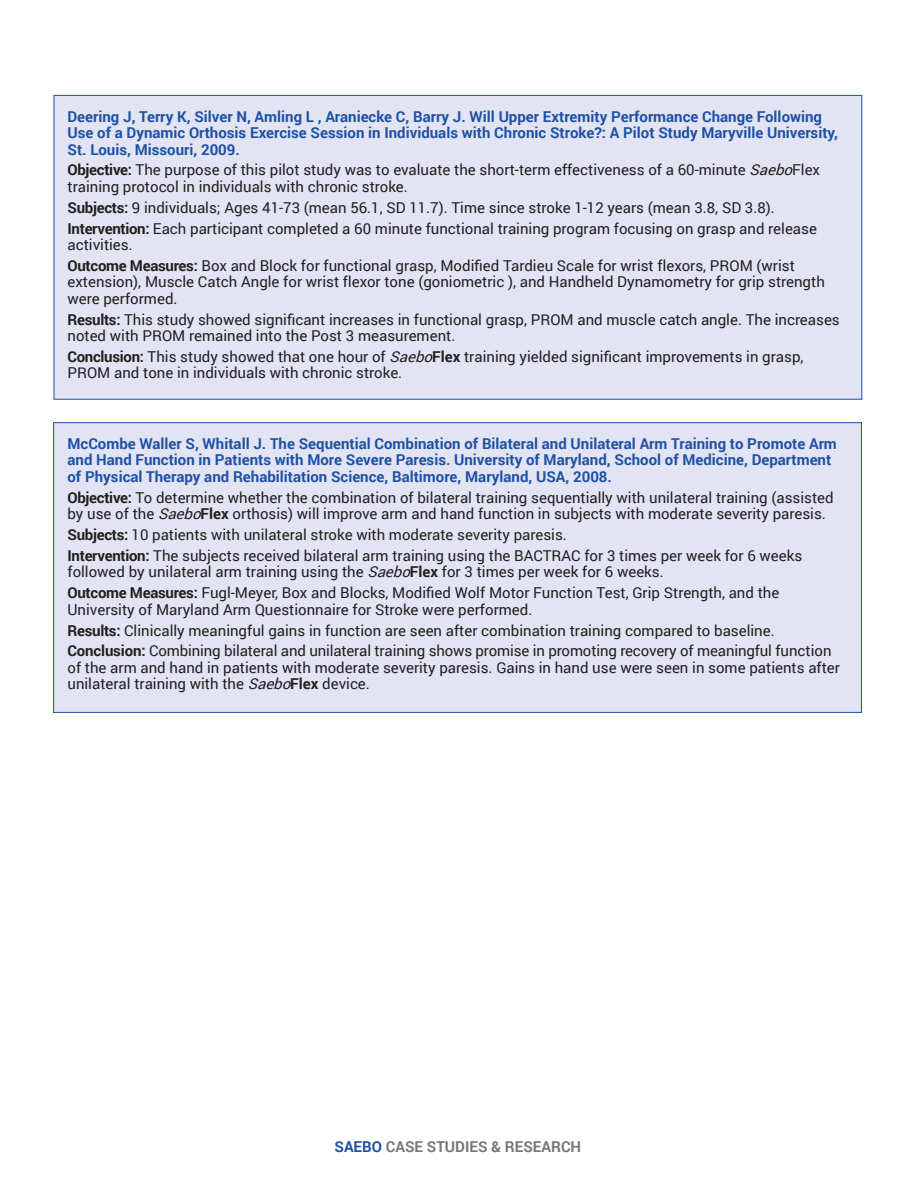
<style>
.page{position:relative;width:918px;height:1188px;background:#fff}
.page>*{position:absolute;margin:0;border:0;box-sizing:border-box;transform-origin:0 0}
.body{font:15px/16.5px "Roboto";color:#231f20}
.body-2{font:700 15px/16.5px "Roboto";color:#1e51a4}
.study{font:700 15px/16.5px "Roboto";color:#1e51a4}
.study-2{font:15px/16.5px "Roboto";color:#231f20}
.t1{font:700 15px "Roboto";color:#76787b}
.s1{font-weight:700}
.s2{font-style:italic}
.s3{color:#1e51a4}
</style>
<div class="page">
<div style="left:53px;top:422px;width:809px;height:291px;background:#e2e4f3;border:1px solid #1e51a4"></div>
<div style="left:54px;top:95px;width:808px;height:305px;background:#e2e4f3;border:1px solid #1e51a4"></div>
<p class="study" style="left:68px;top:107px;width:772px">Deering J, Terry K, Silver N, Amling L , Araniecke C, Barry J. Will Upper Extremity Performance Change Following<br>Use of a Dynamic Orthosis Exercise Session in Individuals with Chronic Stroke?: A Pilot Study Maryville University,<br>St. Louis, Missouri, 2009.</p>
<p class="body" style="left:68px;top:161px;width:754px"><span class="s1">Objective:</span> The purpose of this pilot study was to evaluate the short-term effectiveness of a 60-minute <span class="s2">Saebo</span>Flex training protocol in individuals with chronic stroke.</p>
<p class="body" style="left:68px;top:199px;width:709px"><span class="s1">Subjects:</span> 9 individuals; Ages 41-73 (mean 56.1, SD 11.7). Time since stroke 1-12 years (mean 3.8, SD 3.8).</p>
<p class="body" style="left:68px;top:219px;width:751px"><span class="s1">Intervention:</span> Each participant completed a 60 minute functional training program focusing on grasp and release activities.</p>
<p class="body" style="left:68px;top:257px;width:759px"><span class="s1">Outcome Measures:</span> Box and Block for functional grasp, Modified Tardieu Scale for wrist flexors, PROM (wrist extension), Muscle Catch Angle for wrist flexor tone (goniometric ), and Handheld Dynamometry for grip strength were performed.</p>
<p class="body" style="left:68px;top:311px;width:774px"><span class="s1">Results:</span> This study showed significant increases in functional grasp, PROM and muscle catch angle. The increases noted with PROM remained into the Post 3 measurement.</p>
<p class="study-2" style="left:68px;top:348px;width:738px"><span class="s1">Conclusion:</span> This study showed that one hour of <span class="s2">Saebo</span><span class="s1">Flex</span> training yielded significant improvements in grasp,<br>PROM and tone in individuals with chronic stroke.</p>
<p class="body-2" style="left:68px;top:435px;width:771px">McCombe Waller S, Whitall J. The Sequential Combination of Bilateral and Unilateral Arm Training to Promote Arm and Hand Function in Patients with More Severe Paresis. University of Maryland, School of Medicine, Department of Physical Therapy and Rehabilitation Science, Baltimore, Maryland, USA, 2008.</p>
<p class="body" style="left:68px;top:489px;width:768px"><span class="s1">Objective:</span> To determine whether the combination of bilateral training sequentially with unilateral training (assisted by use of the <span class="s2">Saebo</span><span class="s1">Flex</span> orthosis) will improve arm and hand function in subjects with moderate severity paresis.</p>
<p class="body" style="left:68px;top:526px;width:501px"><span class="s1">Subjects:</span> 10 patients with unilateral stroke with moderate severity paresis.</p>
<p class="body" style="left:68px;top:547px;width:736px"><span class="s1">Intervention:</span> The subjects received bilateral arm training using the BACTRAC for 3 times per week for 6 weeks followed by unilateral arm training using the <span class="s2">Saebo</span><span class="s1">Flex</span> for 3 times per week for 6 weeks.</p>
<p class="body" style="left:68px;top:584px;width:713px"><span class="s1">Outcome Measures:</span> Fugl-Meyer, Box and Blocks, Modified Wolf Motor Function Test, Grip Strength, and the<br>University of Maryland Arm Questionnaire for Stroke were performed.</p>
<p class="body" style="left:68px;top:621px;width:709px"><span class="s1">Results:</span> Clinically meaningful gains in function are seen after combination training compared to baseline.</p>
<p class="body" style="left:68px;top:642px;width:774px"><span class="s1">Conclusion:</span> Combining bilateral and unilateral training shows promise in promoting recovery of meaningful function of the arm and hand in patients with moderate severity paresis. Gains in hand use were seen in some patients after unilateral training with the <span class="s2">Saebo</span><span class="s1">Flex</span> device.</p>
<p class="t1" style="left:334px;top:1136px;width:248px"><span class="s3">SAEBO</span> CASE STUDIES &amp; RESEARCH</p>
</div>
